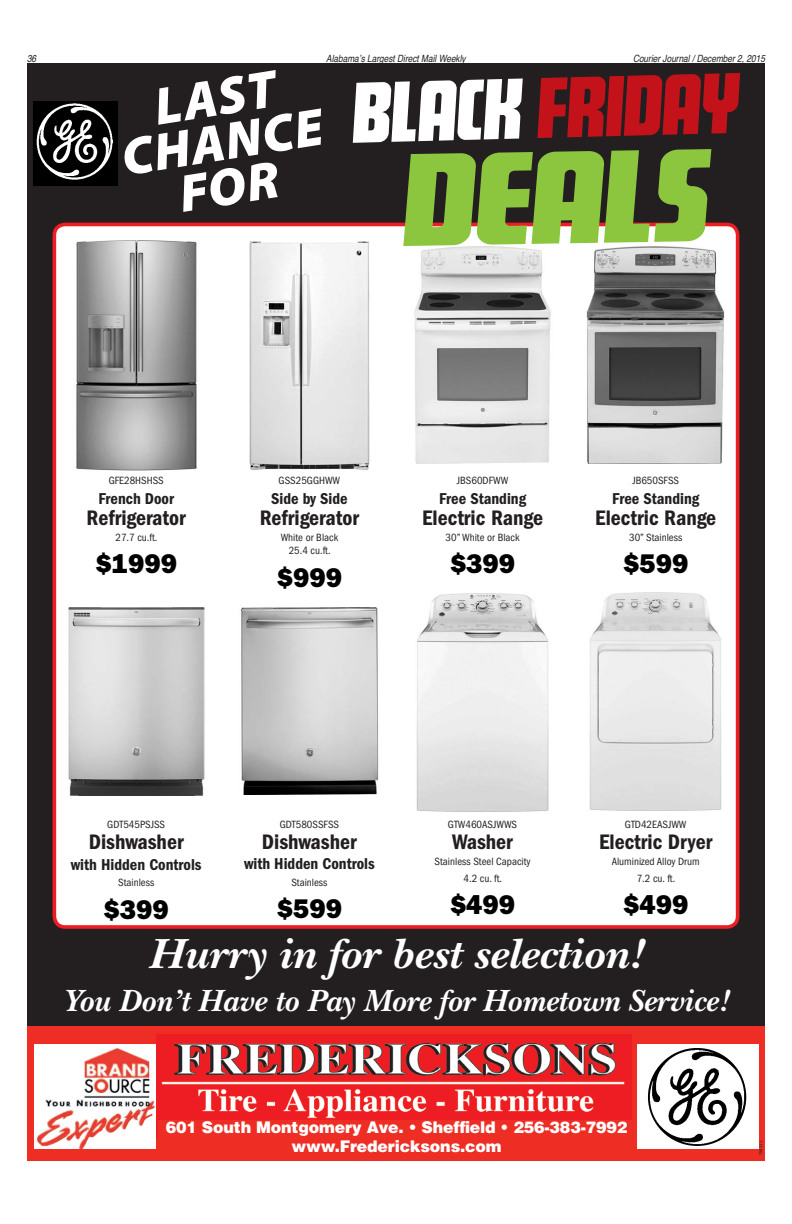
<style>
.page{position:relative;width:792px;height:1224px;background:#fff}
.page>*{position:absolute;margin:0;border:0;box-sizing:border-box;transform-origin:0 0}
.t1{font:italic 900 53px/45px "Myriad Pro";color:#fff;text-align:center}
.t2{font:italic 700 44px "New Baskerville Std";color:#fff;scale:1.06 1}
.t3{font:italic 700 32px "New Baskerville Std";color:#fff}
.t4{font:27.2px "ITC Franklin Gothic Std Hvy";color:#000}
.t5{font:21.7px "ITC Franklin Gothic Std Dm Cd";color:#231f20}
.t6{font:16.3px "ITC Franklin Gothic Std Dm Cd";color:#231f20}
.t7{font:900 16.1px/18.9px "Helvetica LT Std";letter-spacing:-.01em;color:#fff;text-align:center}
.t8{font:condensed 10.9px/16.3px "ITC Franklin Gothic Std";color:#231f20;text-align:center}
.t9{font:italic 10px "Helvetica";color:#231f20;scale:.83 1}
.t10{font:5px "Minion Pro";color:#231f20}
</style>
<div class="page">
<div style="left:27px;top:63px;width:738px;height:1098px;background:#231f20"></div>
<div style="left:28px;top:1026px;width:737px;height:135px;background:#ee2e24"></div>
<img style="left:157px;top:1034px;width:474px;height:104px">
<svg style="left:34px;top:1045px;width:121px;height:104px;background:#f8e0dd"></svg>
<img style="left:76px;top:1047px;width:74px;height:60px">
<div style="left:158px;top:1120px;width:477px;height:39px;background:#ee2e24"></div>
<div style="left:637px;top:1045px;width:121px;height:104px;background:#fff"></div>
<img style="left:650px;top:1048px;width:96px;height:42px">
<img style="left:648px;top:1048px;width:98px;height:98px;border-radius:49px">
<div style="left:33px;top:101px;width:85px;height:85px;background:#000"></div>
<img style="left:36px;top:104px;width:77px;height:76px">
<div style="left:53px;top:223px;width:686px;height:706px;background:#fff"></div>
<img style="left:66px;top:240px;width:141px;height:231px">
<img style="left:66px;top:608px;width:141px;height:187px">
<img style="left:239px;top:241px;width:141px;height:228px">
<img style="left:239px;top:607px;width:141px;height:187px">
<img style="left:412px;top:247px;width:141px;height:217px">
<img style="left:412px;top:594px;width:141px;height:217px">
<img style="left:585px;top:247px;width:141px;height:217px">
<img style="left:585px;top:593px;width:141px;height:217px">
<svg style="left:353px;top:78px;width:170px;height:65px"></svg>
<svg style="left:537px;top:73px;width:203px;height:65px"></svg>
<svg style="left:403px;top:149px;width:308px;height:97px"></svg>
<p class="t9" style="left:27px;top:50px;width:13px">36</p>
<p class="t9" style="left:326px;top:50px;width:170px">Alabama’s Largest Direct Mail Weekly</p>
<p class="t9" style="left:633px;top:50px;width:160px">Courier Journal / December 2, 2015</p>
<h1 class="t1" style="left:111px;top:89px;width:205px;rotate:-9deg">LAST<br>CHANCE<br>FOR</h1>
<p class="t8" style="left:109px;top:473px;width:57px">GFE28HSHSS</p>
<h3 class="t6" style="left:98px;top:489px;width:77px">French Door</h3>
<h3 class="t5" style="left:87px;top:505px;width:101px">Refrigerator</h3>
<p class="t8" style="left:116px;top:529px;width:43px">27.7 cu.ft.</p>
<h3 class="t4" style="left:96px;top:548px;width:83px">$1999</h3>
<p class="t8" style="left:279px;top:473px;width:63px">GSS25GGHWW</p>
<h3 class="t6" style="left:271px;top:489px;width:78px">Side by Side</h3>
<h3 class="t5" style="left:260px;top:505px;width:101px">Refrigerator</h3>
<p class="t8" style="left:281px;top:531px;width:59px;line-height:13px">White or Black<br>25.4 cu.ft.</p>
<h3 class="t4" style="left:277px;top:561px;width:67px">$999</h3>
<p class="t8" style="left:457px;top:473px;width:53px">JBS60DFWW</p>
<h3 class="t6" style="left:439px;top:489px;width:89px">Free Standing</h3>
<h3 class="t5" style="left:422px;top:505px;width:122px">Electric Range</h3>
<p class="t8" style="left:446px;top:529px;width:75px">30” White or Black</p>
<h3 class="t4" style="left:450px;top:548px;width:67px">$399</h3>
<p class="t8" style="left:632px;top:473px;width:48px">JB650SFSS</p>
<h3 class="t6" style="left:612px;top:489px;width:89px">Free Standing</h3>
<h3 class="t5" style="left:595px;top:505px;width:122px">Electric Range</h3>
<p class="t8" style="left:629px;top:529px;width:55px">30” Stainless</p>
<h3 class="t4" style="left:623px;top:548px;width:67px">$599</h3>
<p class="t8" style="left:107px;top:817px;width:59px">GDT545PSJSS</p>
<h3 class="t5" style="left:89px;top:830px;width:96px">Dishwasher</h3>
<h3 class="t6" style="left:71px;top:855px;width:132px">with Hidden Controls</h3>
<p class="t8" style="left:118px;top:875px;width:38px">Stainless</p>
<h3 class="t4" style="left:104px;top:893px;width:67px">$399</h3>
<p class="t8" style="left:280px;top:816px;width:61px">GDT580SSFSS</p>
<h3 class="t5" style="left:262px;top:829px;width:96px">Dishwasher</h3>
<h3 class="t6" style="left:244px;top:855px;width:132px">with Hidden Controls</h3>
<p class="t8" style="left:291px;top:874px;width:38px">Stainless</p>
<h3 class="t4" style="left:277px;top:893px;width:67px">$599</h3>
<p class="t8" style="left:448px;top:817px;width:71px">GTW460ASJWWS</p>
<h3 class="t5" style="left:452px;top:830px;width:62px">Washer</h3>
<p class="t8" style="left:435px;top:854px;width:97px">Stainless Steel Capacity<br>4.2 cu. ft.</p>
<h3 class="t4" style="left:450px;top:889px;width:67px">$499</h3>
<p class="t8" style="left:625px;top:817px;width:63px">GTD42EASJWW</p>
<h3 class="t5" style="left:599px;top:830px;width:115px">Electric Dryer</h3>
<p class="t8" style="left:612px;top:854px;width:90px">Aluminized Alloy Drum<br>7.2 cu. ft.</p>
<h3 class="t4" style="left:623px;top:889px;width:67px">$499</h3>
<h2 class="t2" style="left:148px;top:929px;width:469px">Hurry in for best selection!</h2>
<h3 class="t3" style="left:63px;top:982px;width:667px">You Don’t Have to Pay More for Hometown Service!</h3>
<h3 class="t7" style="left:166px;top:1118px;width:463px">601 South Montgomery Ave. • Sheffield • 256-383-7992 www.Fredericksons.com</h3>
<p class="t10" style="left:758px;top:1155px;width:16px;rotate:-90deg">798311</p>
</div>
